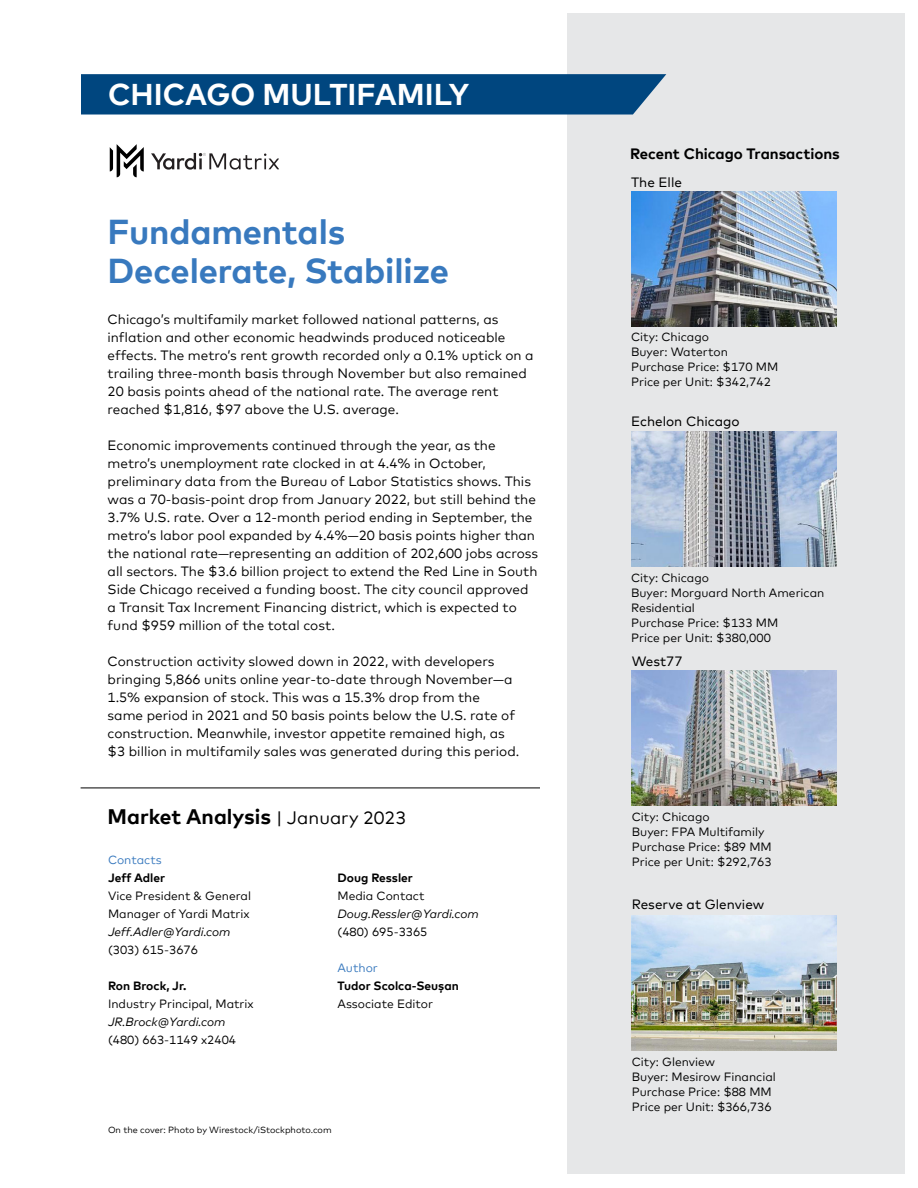
<style>
.page{position:relative;width:918px;height:1188px;background:#fff}
.page>*{position:absolute;margin:0;border:0;box-sizing:border-box;transform-origin:0 0}
.t1{font:700 34.5px/39px "Mark Offc Pro";letter-spacing:-.005em;color:#3879be}
.t2{font:700 30px "Mark Offc Pro";color:#fff}
.t3{font:700 21px "Mark Offc Pro";color:#000}
.t4{font:700 15px "Mark Offc Pro";color:#000}
.t5{font:13.5px/18px "Mark Offc Pro";color:#000}
.t6{font:13.5px "Mark Offc Pro";color:#000}
.t7{font:12px/15px "Mark Offc Pro";color:#000}
.t8{font:italic 12px "Mark Offc Pro";color:#000}
.t9{font:700 12px "Mark Offc Pro";color:#000}
.t10{font:12px "Mark Offc Pro";color:#3879be}
.t11{font:9px "Mark Offc Pro";color:#000}
.s1{font-weight:400;font-size:18px}
</style>
<div class="page">
<svg style="left:151px;top:153px;width:128px;height:17px"></svg>
<svg style="left:110px;top:144px;width:34px;height:33px"></svg>
<div style="left:567px;top:14px;width:337px;height:1160px;background:#e6e7e8"></div>
<img style="left:632px;top:670px;width:205px;height:135px">
<img style="left:632px;top:915px;width:205px;height:135px">
<img style="left:631px;top:191px;width:205px;height:135px">
<img style="left:631px;top:432px;width:205px;height:135px">
<hr style="left:81px;top:788px;width:459px;height:1px;background:#000">
<svg style="left:81px;top:74px;width:585px;height:41px;background:#094c83"></svg>
<h2 class="t2" style="left:108px;top:71px;width:363px">CHICAGO MULTIFAMILY</h2>
<h1 class="t1" style="left:108px;top:209px;width:343px">Fundamentals<br>Decelerate, Stabilize</h1>
<p class="t5" style="left:108px;top:309px;width:427px">Chicago’s multifamily market followed national patterns, as inflation and other economic headwinds produced noticeable effects. The metro’s rent growth recorded only a 0.1% uptick on a trailing three-month basis through November but also remained 20 basis points ahead of the national rate. The average rent reached $1,816, $97 above the U.S. average.</p>
<p class="t5" style="left:108px;top:435px;width:432px">Economic improvements continued through the year, as the metro’s unemployment rate clocked in at 4.4% in October, preliminary data from the Bureau of Labor Statistics shows. This was a 70-basis-point drop from January 2022, but still behind the 3.7% U.S. rate. Over a 12-month period ending in September, the metro’s labor pool expanded by 4.4%—20 basis points higher than the national rate—representing an addition of 202,600 jobs across all sectors. The $3.6 billion project to extend the Red Line in South Side Chicago received a funding boost. The city council approved a Transit Tax Increment Financing district, which is expected to fund $959 million of the total cost.</p>
<p class="t5" style="left:108px;top:651px;width:413px">Construction activity slowed down in 2022, with developers bringing 5,866 units online year-to-date through November—a 1.5% expansion of stock. This was a 15.3% drop from the<br>same period in 2021 and 50 basis points below the U.S. rate of construction. Meanwhile, investor appetite remained high, as $3 billion in multifamily sales was generated during this period.</p>
<h3 class="t3" style="left:108px;top:800px;width:300px">Market Analysis <span class="s1">| January 2023</span></h3>
<p class="t10" style="left:108px;top:851px;width:55px">Contacts</p>
<p class="t9" style="left:108px;top:869px;width:59px">Jeff Adler</p>
<p class="t7" style="left:108px;top:886px;width:145px;line-height:18px">Vice President &amp; General<br>Manager of Yardi Matrix</p>
<p class="t8" style="left:108px;top:923px;width:124px">Jeff.Adler@Yardi.com</p>
<p class="t7" style="left:108px;top:941px;width:92px">(303) 615-3676</p>
<p class="t9" style="left:108px;top:977px;width:80px">Ron Brock, Jr.</p>
<p class="t7" style="left:108px;top:995px;width:147px">Industry Principal, Matrix</p>
<p class="t8" style="left:108px;top:1013px;width:119px">JR.Brock@Yardi.com</p>
<p class="t7" style="left:108px;top:1031px;width:130px">(480) 663-1149 x2404</p>
<p class="t9" style="left:338px;top:869px;width:77px">Doug Ressler</p>
<p class="t7" style="left:338px;top:887px;width:89px">Media Contact</p>
<p class="t8" style="left:338px;top:905px;width:143px">Doug.Ressler@Yardi.com</p>
<p class="t7" style="left:338px;top:923px;width:92px">(480) 695-3365</p>
<p class="t10" style="left:338px;top:959px;width:42px">Author</p>
<p class="t9" style="left:338px;top:977px;width:123px">Tudor Scolca-Seușan</p>
<p class="t7" style="left:338px;top:995px;width:97px">Associate Editor</p>
<p class="t11" style="left:108px;top:1123px;width:225px">On the cover: Photo by Wirestock/iStockphoto.com</p>
<p class="t4" style="left:630px;top:142px;width:211px">Recent Chicago Transactions</p>
<p class="t6" style="left:631px;top:172px;width:52px">The Elle</p>
<p class="t7" style="left:631px;top:328px;width:149px">City: Chicago<br>Buyer: Waterton<br>Purchase Price: $170 MM<br>Price per Unit: $342,742</p>
<p class="t6" style="left:631px;top:411px;width:110px">Echelon Chicago</p>
<p class="t7" style="left:631px;top:570px;width:195px">City: Chicago<br>Buyer: Morguard North American<br>Residential<br>Purchase Price: $133 MM<br>Price per Unit: $380,000</p>
<p class="t6" style="left:632px;top:651px;width:52px">West77</p>
<p class="t7" style="left:632px;top:808px;width:142px">City: Chicago<br>Buyer: FPA Multifamily<br>Purchase Price: $89 MM<br>Price per Unit: $292,763</p>
<p class="t6" style="left:632px;top:894px;width:134px">Reserve at Glenview</p>
<p class="t7" style="left:632px;top:1053px;width:146px">City: Glenview<br>Buyer: Mesirow Financial<br>Purchase Price: $88 MM<br>Price per Unit: $366,736</p>
</div>
